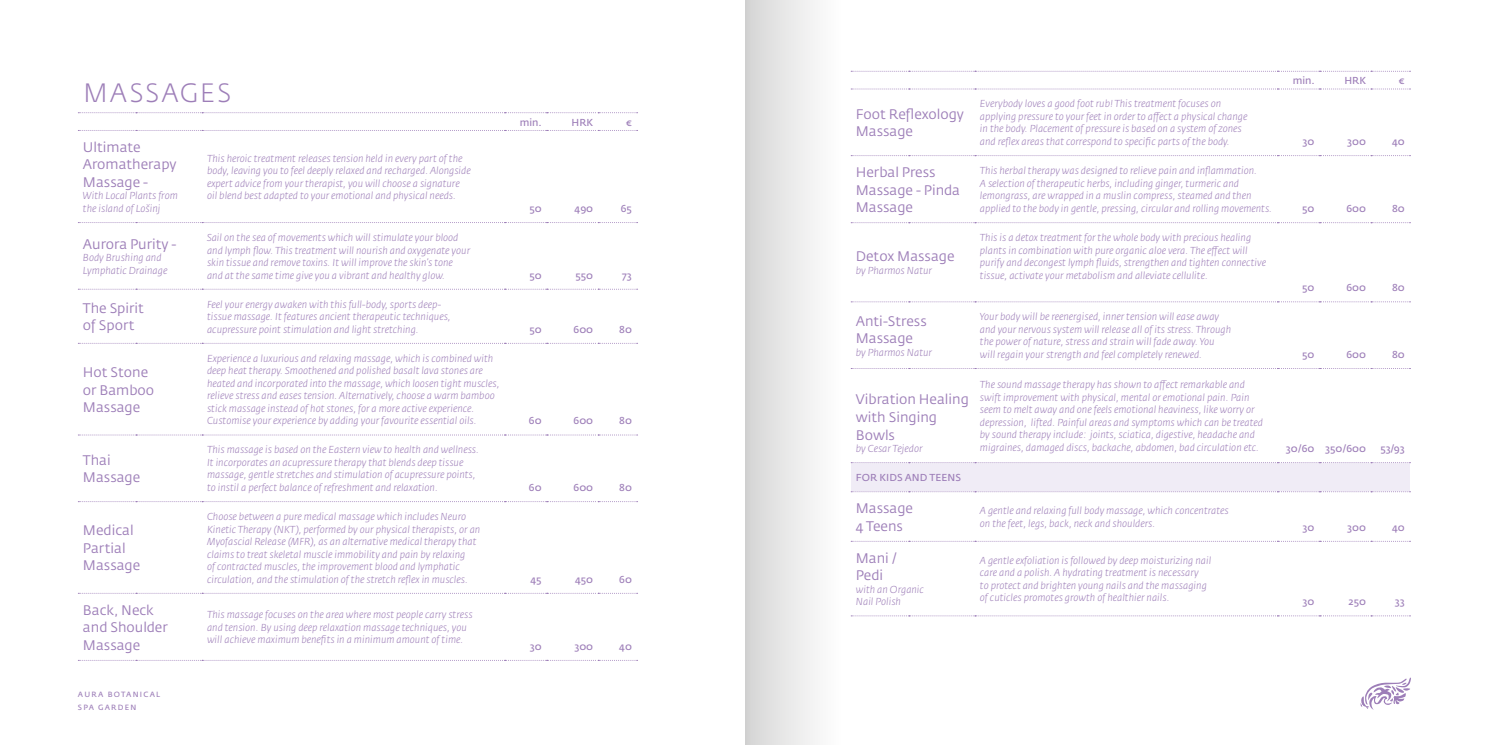
<style>
.page{position:relative;width:1489px;height:745px;background:#fff}
.page>*{position:absolute;margin:0;border:0;box-sizing:border-box;transform-origin:0 0}
.t1{font:300 26.25px "Fedra Sans Pro";letter-spacing:.07em;color:#9d7eb8}
.t2{font:13.75px/17.5px "Fedra Sans Pro";color:#9d7eb8}
.t3{font:italic 300 10px/12.5px "Fedra Sans Pro";color:#9d7eb8}
.t4{font:10px "Fedra Sans Pro";color:#9d7eb8}
.t5{font:7.5px/12.5px "Fedra Sans Pro";letter-spacing:.17em;color:#9d7eb8}
</style>
<div class="page">
<svg style="left:1360px;top:678px;width:50px;height:31px"></svg>
<svg style="left:78px;top:130px;width:559px;height:1px"></svg>
<svg style="left:78px;top:592px;width:559px;height:1px"></svg>
<svg style="left:78px;top:222px;width:559px;height:1px"></svg>
<svg style="left:78px;top:289px;width:559px;height:1px"></svg>
<svg style="left:78px;top:343px;width:559px;height:1px"></svg>
<svg style="left:78px;top:434px;width:559px;height:1px"></svg>
<svg style="left:78px;top:501px;width:559px;height:1px"></svg>
<svg style="left:78px;top:112px;width:559px;height:1px"></svg>
<div style="left:850px;top:462px;width:559px;height:29px;background:#f0ecf6"></div>
<svg style="left:851px;top:89px;width:559px;height:1px"></svg>
<svg style="left:851px;top:155px;width:559px;height:1px"></svg>
<svg style="left:851px;top:222px;width:559px;height:1px"></svg>
<svg style="left:851px;top:301px;width:559px;height:1px"></svg>
<svg style="left:851px;top:368px;width:559px;height:1px"></svg>
<svg style="left:851px;top:462px;width:559px;height:1px"></svg>
<svg style="left:851px;top:491px;width:559px;height:1px"></svg>
<svg style="left:851px;top:540px;width:559px;height:1px"></svg>
<svg style="left:851px;top:615px;width:559px;height:1px"></svg>
<svg style="left:851px;top:71px;width:559px;height:1px"></svg>
<div style="left:745px;top:1px;width:95px;height:742px;background:linear-gradient(to right,#d5d5d5,#fff)"></div>
<h1 class="t1" style="left:83px;top:76px;width:150px">MASSAGES</h1>
<h2 class="t2" style="left:83px;top:138px;width:95px">Ultimate<br>Aromatherapy<br>Massage -</h2>
<p class="t3" style="left:83px;top:189px;width:96px">With Local Plants from the island of Lošinj</p>
<h2 class="t2" style="left:83px;top:235px;width:95px">Aurora Purity -</h2>
<p class="t3" style="left:83px;top:251px;width:86px">Body Brushing and<br>Lymphatic Drainage</p>
<p class="t3" style="left:207px;top:152px;width:265px">This heroic treatment releases tension held in every part of the body, leaving you to feel deeply relaxed and recharged. Alongside expert advice from your therapist, you will choose a signature oil blend best adapted to your emotional and physical needs.</p>
<p class="t3" style="left:207px;top:231px;width:264px">Sail on the sea of movements which will stimulate your blood and lymph flow. This treatment will nourish and oxygenate your skin tissue and remove toxins. It will improve the skin’s tone and at the same time give you a vibrant and healthy glow.</p>
<h2 class="t2" style="left:83px;top:299px;width:62px">The Spirit of Sport</h2>
<p class="t3" style="left:207px;top:298px;width:245px">Feel your energy awaken with this full-body, sports deep&shy;tissue massage. It features ancient therapeutic techniques, acupressure point stimulation and light stretching.</p>
<h2 class="t2" style="left:83px;top:363px;width:73px">Hot Stone or Bamboo<br>Massage</h2>
<p class="t3" style="left:207px;top:352px;width:294px">Experience a luxurious and relaxing massage, which is combined with deep heat therapy. Smoothened and polished basalt lava stones are heated and incorporated into the massage, which loosen tight muscles, relieve stress and eases tension. Alternatively, choose a warm bamboo stick massage instead of hot stones, for a more active experience.<br>Customise your experience by adding your favourite essential oils.</p>
<h2 class="t2" style="left:83px;top:451px;width:59px">Thai<br>Massage</h2>
<p class="t3" style="left:207px;top:443px;width:273px">This massage is based on the Eastern view to health and wellness.<br>It incorporates an acupressure therapy that blends deep tissue massage, gentle stretches and stimulation of acupressure points, to instil a perfect balance of refreshment and relaxation.</p>
<h2 class="t2" style="left:83px;top:521px;width:59px">Medical<br>Partial<br>Massage</h2>
<p class="t3" style="left:207px;top:510px;width:275px">Choose between a pure medical massage which includes Neuro Kinetic Therapy (NKT), performed by our physical therapists, or an Myofascial Release (MFR), as an alternative medical therapy that claims to treat skeletal muscle immobility and pain by relaxing<br>of contracted muscles, the improvement blood and lymphatic circulation, and the stimulation of the stretch reflex in muscles.</p>
<h2 class="t2" style="left:83px;top:600px;width:86px">Back, Neck and Shoulder<br>Massage</h2>
<p class="t3" style="left:207px;top:608px;width:267px">This massage focuses on the area where most people carry stress and tension. By using deep relaxation massage techniques, you will achieve maximum benefits in a minimum amount of time.</p>
<p class="t5" style="left:78px;top:687px;width:84px">AURA BOTANICAL<br>SPA GARDEN</p>
<p class="t4" style="left:520px;top:116px;width:23px">min.</p>
<p class="t4" style="left:571px;top:116px;width:23px">HRK</p>
<p class="t4" style="left:626px;top:116px;width:7px">€</p>
<p class="t4" style="left:529px;top:202px;width:14px">50</p>
<p class="t4" style="left:574px;top:202px;width:20px">490</p>
<p class="t4" style="left:620px;top:202px;width:13px">65</p>
<p class="t4" style="left:529px;top:268px;width:14px">50</p>
<p class="t4" style="left:575px;top:268px;width:19px">550</p>
<p class="t4" style="left:622px;top:268px;width:11px">73</p>
<p class="t4" style="left:529px;top:323px;width:14px">50</p>
<p class="t4" style="left:573px;top:323px;width:21px">600</p>
<p class="t4" style="left:619px;top:323px;width:14px">80</p>
<p class="t4" style="left:529px;top:414px;width:14px">60</p>
<p class="t4" style="left:573px;top:414px;width:21px">600</p>
<p class="t4" style="left:619px;top:414px;width:14px">80</p>
<p class="t4" style="left:529px;top:481px;width:14px">60</p>
<p class="t4" style="left:573px;top:481px;width:21px">600</p>
<p class="t4" style="left:619px;top:481px;width:14px">80</p>
<p class="t4" style="left:530px;top:572px;width:13px">45</p>
<p class="t4" style="left:575px;top:572px;width:20px">450</p>
<p class="t4" style="left:619px;top:572px;width:14px">60</p>
<p class="t4" style="left:529px;top:639px;width:13px">30</p>
<p class="t4" style="left:574px;top:639px;width:20px">300</p>
<p class="t4" style="left:619px;top:639px;width:14px">40</p>
<h2 class="t2" style="left:855px;top:105px;width:110px">Foot Reflexology<br>Massage</h2>
<p class="t3" style="left:979px;top:98px;width:269px">Everybody loves a good foot rub! This treatment focuses on applying pressure to your feet in order to affect a physical change in the body. Placement of pressure is based on a system of zones and reflex areas that correspond to specific parts of the body.</p>
<h2 class="t2" style="left:855px;top:163px;width:106px">Herbal Press<br>Massage - Pinda<br>Massage</h2>
<p class="t3" style="left:979px;top:164px;width:294px">This herbal therapy was designed to relieve pain and inflammation.<br>A selection of therapeutic herbs, including ginger, turmeric and lemongrass, are wrapped in a muslin compress, steamed and then applied to the body in gentle, pressing, circular and rolling movements.</p>
<h2 class="t2" style="left:855px;top:248px;width:100px">Detox Massage</h2>
<p class="t3" style="left:855px;top:264px;width:78px">by Pharmos Natur</p>
<p class="t3" style="left:979px;top:231px;width:287px">This is a detox treatment for the whole body with precious healing plants in combination with pure organic aloe vera. The effect will purify and decongest lymph fluids, strengthen and tighten connective tissue, activate your metabolism and alleviate cellulite.</p>
<h2 class="t2" style="left:855px;top:312px;width:72px">Anti-Stress<br>Massage</h2>
<p class="t3" style="left:855px;top:345px;width:78px">by Pharmos Natur</p>
<h2 class="t2" style="left:855px;top:390px;width:115px">Vibration Healing with Singing<br>Bowls</h2>
<p class="t3" style="left:855px;top:442px;width:68px">by Cesar Tejedor</p>
<p class="t3" style="left:979px;top:310px;width:253px">Your body will be reenergised, inner tension will ease away and your nervous system will release all of its stress. Through the power of nature, stress and strain will fade away. You will regain your strength and feel completely renewed.</p>
<p class="t3" style="left:979px;top:378px;width:284px">The sound massage therapy has shown to affect remarkable and swift improvement with physical, mental or emotional pain. Pain seem to melt away and one feels emotional heaviness, like worry or depression, lifted. Painful areas and symptoms which can be treated by sound therapy include: joints, sciatica, digestive, headache and migraines, damaged discs, backache, abdomen, bad circulation etc.</p>
<p class="t4" style="left:855px;top:471px;width:107px">FOR KIDS AND TEENS</p>
<h2 class="t2" style="left:855px;top:499px;width:59px">Massage<br>4 Teens</h2>
<p class="t3" style="left:979px;top:504px;width:250px">A gentle and relaxing full body massage, which concentrates on the feet, legs, back, neck and shoulders.</p>
<h2 class="t2" style="left:855px;top:548px;width:43px">Mani /<br>Pedi</h2>
<p class="t3" style="left:855px;top:582px;width:70px">with an Organic<br>Nail Polish</p>
<p class="t3" style="left:979px;top:553px;width:233px">A gentle exfoliation is followed by deep moisturizing nail care and a polish. A hydrating treatment is necessary<br>to protect and brighten young nails and the massaging of cuticles promotes growth of healthier nails.</p>
<p class="t4" style="left:1292px;top:74px;width:23px">min.</p>
<p class="t4" style="left:1344px;top:74px;width:23px">HRK</p>
<p class="t4" style="left:1398px;top:74px;width:7px">€</p>
<p class="t4" style="left:1302px;top:135px;width:13px">30</p>
<p class="t4" style="left:1347px;top:135px;width:20px">300</p>
<p class="t4" style="left:1391px;top:135px;width:14px">40</p>
<p class="t4" style="left:1302px;top:202px;width:14px">50</p>
<p class="t4" style="left:1346px;top:202px;width:21px">600</p>
<p class="t4" style="left:1391px;top:202px;width:14px">80</p>
<p class="t4" style="left:1302px;top:281px;width:14px">50</p>
<p class="t4" style="left:1346px;top:281px;width:21px">600</p>
<p class="t4" style="left:1391px;top:281px;width:14px">80</p>
<p class="t4" style="left:1302px;top:348px;width:14px">50</p>
<p class="t4" style="left:1346px;top:348px;width:21px">600</p>
<p class="t4" style="left:1391px;top:348px;width:14px">80</p>
<p class="t4" style="left:1285px;top:442px;width:82px">30/60 350/600</p>
<p class="t4" style="left:1380px;top:442px;width:26px">53/93</p>
<p class="t4" style="left:1302px;top:520px;width:13px">30</p>
<p class="t4" style="left:1347px;top:520px;width:20px">300</p>
<p class="t4" style="left:1391px;top:520px;width:14px">40</p>
<p class="t4" style="left:1302px;top:595px;width:13px">30</p>
<p class="t4" style="left:1348px;top:595px;width:19px">250</p>
<p class="t4" style="left:1394px;top:595px;width:11px">33</p>
</div>
